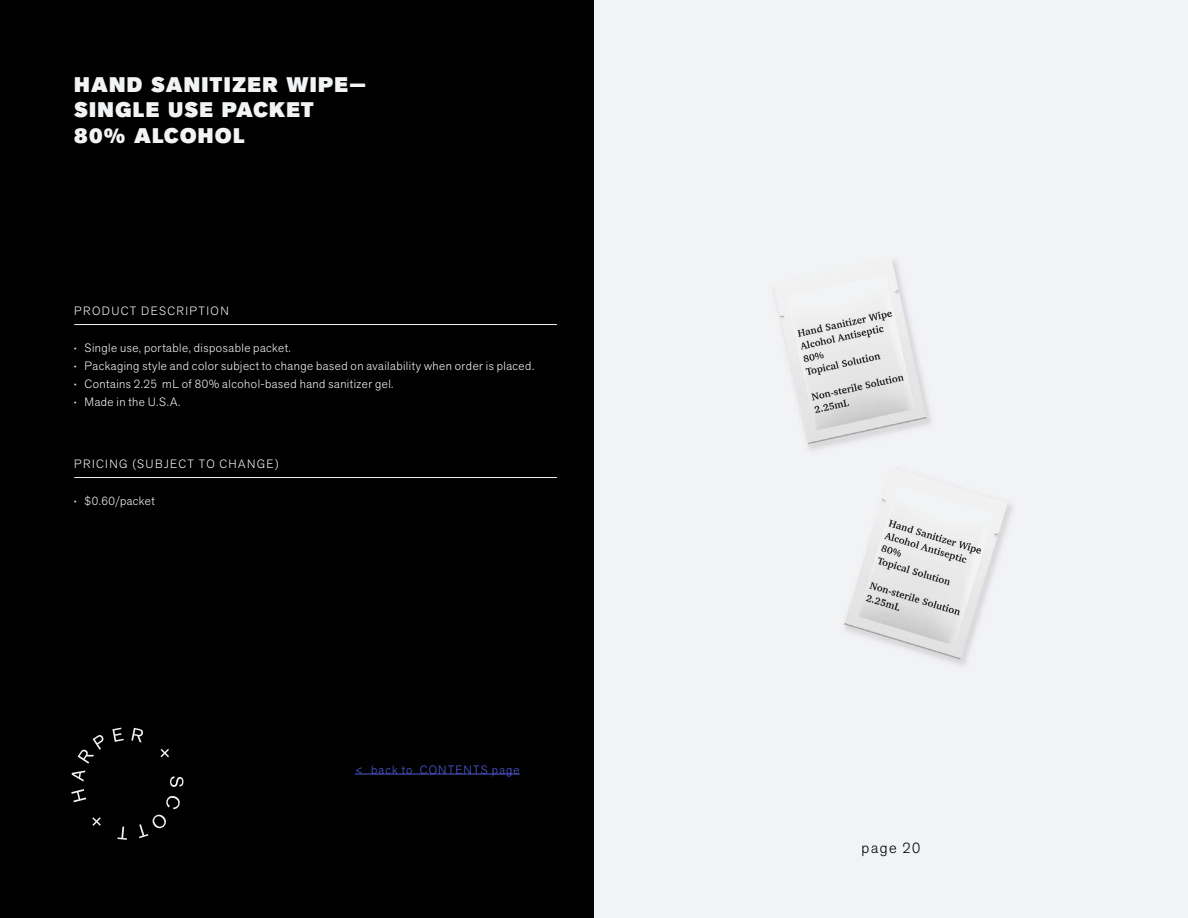
<style>
.page{position:relative;width:1188px;height:918px;background:#000}
.page>*{position:absolute;margin:0;border:0;box-sizing:border-box;transform-origin:0 0}
.t1{font:900 21px/25.2px "Akzid Grtsk Next";letter-spacing:.06em;color:#f1f3f4}
.t2{font:300 15px "Akzid Grtsk Next";letter-spacing:.105em;color:#000}
.t3{font:300 12px "Akzid Grtsk Next";letter-spacing:.045em;color:#f1f3f4}
.t4{font:300 12px "Akzid Grtsk Next";letter-spacing:.115em;color:#f1f3f4}
.t5{font:300 12px "Akzid Grtsk Next";letter-spacing:.095em;color:#4f5cd6}
</style>
<div class="page">
<svg style="left:71px;top:789px;width:15px;height:13px"></svg>
<svg style="left:72px;top:770px;width:13px;height:12px"></svg>
<svg style="left:78px;top:735px;width:26px;height:29px"></svg>
<svg style="left:112px;top:728px;width:12px;height:14px"></svg>
<svg style="left:131px;top:728px;width:12px;height:15px"></svg>
<svg style="left:161px;top:749px;width:8px;height:8px"></svg>
<svg style="left:170px;top:776px;width:13px;height:11px"></svg>
<svg style="left:139px;top:796px;width:41px;height:42px"></svg>
<svg style="left:117px;top:827px;width:10px;height:13px"></svg>
<svg style="left:92px;top:817px;width:9px;height:9px"></svg>
<hr style="left:355px;top:774px;width:165px;height:1px;background:#4f5cd6">
<div style="left:594px;top:0;width:594px;height:918px;background:#f1f3f4"></div>
<img style="left:773px;top:260px;width:240px;height:405px">
<hr style="left:74px;top:324px;width:483px;height:1px;background:#f1f3f4">
<hr style="left:74px;top:477px;width:483px;height:1px;background:#f1f3f4">
<h1 class="t1" style="left:74px;top:73px;width:293px">HAND SANITIZER WIPE—<br>SINGLE USE PACKET<br>80% ALCOHOL</h1>
<p class="t4" style="left:74px;top:303px;width:156px">PRODUCT DESCRIPTION</p>
<p class="t3" style="left:74px;top:340px;width:218px">• Single use, portable, disposable packet.</p>
<p class="t3" style="left:74px;top:358px;width:462px">• Packaging style and color subject to change based on availability when order is placed.</p>
<p class="t3" style="left:74px;top:376px;width:321px">• Contains 2.25 mL of 80% alcohol-based hand sanitizer gel.</p>
<p class="t3" style="left:74px;top:394px;width:108px">• Made in the U.S.A.</p>
<p class="t4" style="left:74px;top:456px;width:206px">PRICING (SUBJECT TO CHANGE)</p>
<p class="t3" style="left:74px;top:493px;width:82px">• $0.60/packet</p>
<p class="t5" style="left:355px;top:762px;width:166px">&lt; back to CONTENTS page</p>
<p class="t2" style="left:862px;top:838px;width:60px">page 20</p>
</div>
